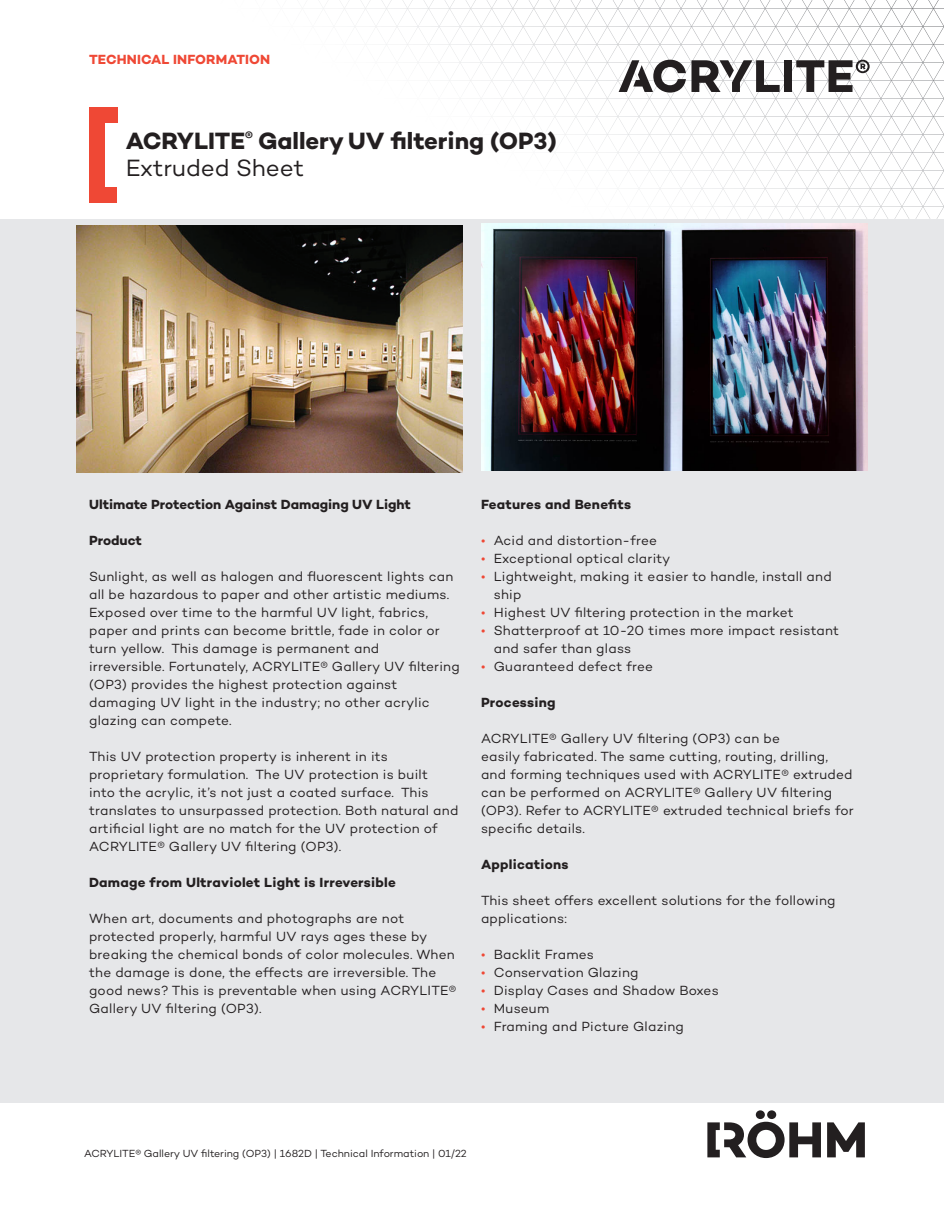
<style>
.page{position:relative;width:944px;height:1214px;background:#fff}
.page>*{position:absolute;margin:0;border:0;box-sizing:border-box;transform-origin:0 0}
.t1{font:700 24px/27px "Campton";color:#231f20}
.Fließtext{font:13.5px/18px "Campton";letter-spacing:.015em;color:#231f20}
.Fließtext-2{font:700 13.5px "Campton";letter-spacing:.02em;color:#231f20}
.Headline_4___Fließte{font:700 13.5px "Campton";color:#231f20}
.t2{font:700 13.5px "Campton";letter-spacing:.01em;color:#ef4835}
.t3{font:10.5px "Campton";color:#231f20}
.s1{font-weight:400}
.s2{color:#ef4835}
</style>
<div class="page">
<div style="left:0;top:219px;width:944px;height:884px;background:#e6e7e9"></div>
<div style="left:767px;top:1110px;width:9px;height:9px;background:#231f20;border-radius:50%"></div>
<div style="left:755px;top:1110px;width:9px;height:9px;background:#231f20;border-radius:50%"></div>
<svg style="left:827px;top:1122px;width:37px;height:35px"></svg>
<svg style="left:707px;top:1121px;width:114px;height:37px"></svg>
<img style="left:76px;top:0;width:868px;height:473px">
<p class="t2" style="left:89px;top:51px;width:182px">TECHNICAL INFORMATION</p>
<h1 class="t1" style="left:126px;top:126px;width:433px">ACRYLITE<sup>®</sup> Gallery UV filtering (OP3)<br><span class="s1">Extruded Sheet</span></h1>
<p class="Headline_4___Fließte" style="left:89px;top:495px;width:323px">Ultimate Protection Against Damaging UV Light</p>
<p class="Headline_4___Fließte" style="left:89px;top:531px;width:54px">Product</p>
<p class="Fließtext" style="left:89px;top:567px;width:372px">Sunlight, as well as halogen and fluorescent lights can all be hazardous to paper and other artistic mediums.<br>Exposed over time to the harmful UV light, fabrics, paper and prints can become brittle, fade in color or turn yellow. This damage is permanent and<br>irreversible. Fortunately, ACRYLITE® Gallery UV filtering (OP3) provides the highest protection against damaging UV light in the industry; no other acrylic glazing can compete.</p>
<p class="Fließtext" style="left:89px;top:747px;width:371px">This UV protection property is inherent in its proprietary formulation. The UV protection is built<br>into the acrylic, it’s not just a coated surface. This translates to unsurpassed protection. Both natural and artificial light are no match for the UV protection of ACRYLITE® Gallery UV filtering (OP3).</p>
<p class="Fließtext-2" style="left:89px;top:873px;width:308px">Damage from Ultraviolet Light is Irreversible</p>
<p class="Fließtext" style="left:89px;top:909px;width:369px">When art, documents and photographs are not protected properly, harmful UV rays ages these by breaking the chemical bonds of color molecules. When the damage is done, the effects are irreversible. The good news? This is preventable when using ACRYLITE® Gallery UV filtering (OP3).</p>
<p class="Fließtext-2" style="left:481px;top:495px;width:151px">Features and Benefits</p>
<p class="Fließtext" style="left:481px;top:531px;width:178px"><span class="s2">•</span> Acid and distortion-free</p>
<p class="Fließtext" style="left:481px;top:549px;width:191px"><span class="s2">•</span> Exceptional optical clarity</p>
<p class="Fließtext" style="left:494px;top:567px;width:339px;text-indent:-13px"><span class="s2">•</span> Lightweight, making it easier to handle, install and ship</p>
<p class="Fließtext" style="left:481px;top:603px;width:314px"><span class="s2">•</span> Highest UV filtering protection in the market</p>
<p class="Fließtext" style="left:494px;top:621px;width:347px;text-indent:-13px"><span class="s2">•</span> Shatterproof at 10-20 times more impact resistant and safer than glass</p>
<p class="Fließtext" style="left:481px;top:657px;width:174px"><span class="s2">•</span> Guaranteed defect free</p>
<p class="Fließtext-2" style="left:481px;top:693px;width:76px">Processing</p>
<p class="Fließtext" style="left:481px;top:729px;width:374px">ACRYLITE® Gallery UV filtering (OP3) can be<br>easily fabricated. The same cutting, routing, drilling, and forming techniques used with ACRYLITE® extruded can be performed on ACRYLITE® Gallery UV filtering (OP3). Refer to ACRYLITE® extruded technical briefs for specific details.</p>
<p class="Fließtext-2" style="left:481px;top:855px;width:89px">Applications</p>
<p class="Fließtext" style="left:481px;top:891px;width:356px">This sheet offers excellent solutions for the following applications:</p>
<p class="Fließtext" style="left:481px;top:945px;width:114px"><span class="s2">•</span> Backlit Frames</p>
<p class="Fließtext" style="left:481px;top:963px;width:159px"><span class="s2">•</span> Conservation Glazing</p>
<p class="Fließtext" style="left:481px;top:981px;width:239px"><span class="s2">•</span> Display Cases and Shadow Boxes</p>
<p class="Fließtext" style="left:481px;top:999px;width:70px"><span class="s2">•</span> Museum</p>
<p class="Fließtext" style="left:481px;top:1017px;width:204px"><span class="s2">•</span> Framing and Picture Glazing</p>
<p class="t3" style="left:84px;top:1146px;width:384px">ACRYLITE® Gallery UV filtering (OP3) | 1682D | Technical Information | 01/22</p>
</div>
